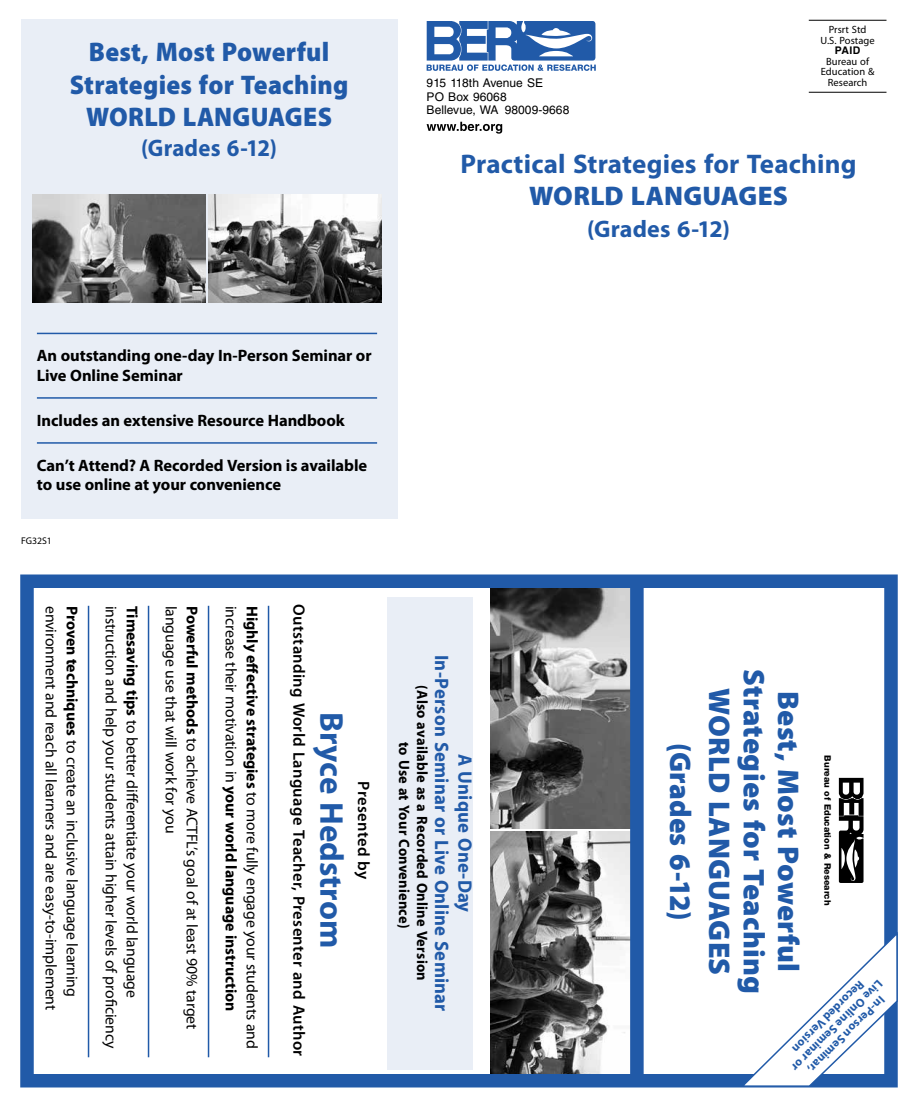
<style>
.page{position:relative;width:918px;height:1107px;background:#fff}
.page>*{position:absolute;margin:0;border:0;box-sizing:border-box;transform-origin:0 0}
.t1{font:700 33px "Myriad Pro";letter-spacing:-.005em;color:#215aa8}
.t2{font:900 30px/34.5px "Myriad Pro";letter-spacing:.005em;color:#215aa8;text-align:center}
.t3{font:900 30px "Myriad Pro";letter-spacing:.005em;color:#215aa8;scale:.96 1}
.t4{font:900 27px/32.4px "Myriad Pro";letter-spacing:.01em;color:#215aa8;text-align:center;scale:.95 1}
.t5{font:700 27px "Myriad Pro";letter-spacing:.005em;color:#215aa8}
.t6{font:900 27px "Myriad Pro";letter-spacing:.01em;color:#215aa8}
.t7{font:700 24px "Myriad Pro";letter-spacing:.005em;color:#215aa8}
.t8{font:700 24px "Myriad Pro";letter-spacing:.005em;color:#215aa8;scale:.95 1}
.t9{font:700 19.5px/23.4px "Myriad Pro";letter-spacing:.01em;color:#215aa8;text-align:center;scale:.96 1}
.t10{font:700 16.5px/19.5px "Myriad Pro";letter-spacing:-.005em;color:#000}
.t11{font:600 16.5px "Myriad Pro";letter-spacing:.02em;color:#000}
.t12{font:15.75px/21px "Myriad Pro";letter-spacing:-.01em;color:#000}
.t13{font:700 15px/18px "Myriad Pro";letter-spacing:.015em;color:#000;text-align:center;scale:.96 1}
.t14{font:700 12px/25.5px "Myriad Pro";color:#215aa8}
.t15{font:12px/13.5px "Helvetica LT Std";letter-spacing:.005em;color:#000}
.t16{font:10.5px/10.5px "Myriad Pro";letter-spacing:.005em;color:#000;text-align:center}
.t17{font:700 10.5px "Helvetica LT Std";color:#000}
.t18{font:9.75px "Myriad Pro";letter-spacing:.005em;color:#000}
.t19{font:800 9px "Helvetica Neue LT Std";color:#000}
.s1{font-weight:700}
</style>
<div class="page">
<div style="left:21px;top:20px;width:376px;height:499px;background:#e9eef6"></div>
<hr style="left:268px;top:606px;width:1px;height:451px;background:#215aa8">
<hr style="left:208px;top:606px;width:1px;height:451px;background:#215aa8">
<hr style="left:148px;top:606px;width:1px;height:451px;background:#215aa8">
<hr style="left:88px;top:606px;width:1px;height:451px;background:#215aa8">
<hr style="left:809px;top:20px;width:78px;height:1px;background:#000">
<hr style="left:809px;top:92px;width:78px;height:1px;background:#000">
<svg style="left:427px;top:21px;width:169px;height:50px"></svg>
<svg style="left:427px;top:122px;width:75px;height:12px"></svg>
<div style="left:388px;top:597px;width:85px;height:472px;background:#e9eef6"></div>
<hr style="left:37px;top:333px;width:340px;height:1px;background:#215aa8">
<hr style="left:37px;top:397px;width:340px;height:2px;background:#215aa8">
<hr style="left:37px;top:442px;width:340px;height:2px;background:#215aa8">
<svg style="left:839px;top:778px;width:25px;height:105px"></svg>
<img style="left:490px;top:589px;width:140px;height:239px">
<img style="left:490px;top:832px;width:140px;height:241px">
<div style="left:20px;top:574px;width:878px;height:514px;border:14px solid #215aa8"></div>
<div style="left:630px;top:579px;width:14px;height:504px;background:#215aa8"></div>
<img style="left:33px;top:194px;width:172px;height:108px">
<img style="left:208px;top:194px;width:173px;height:108px">
<svg style="left:739px;top:931px;width:159px;height:157px"></svg>
<h3 class="t4" style="left:70px;top:35px;width:295px">Best, Most Powerful<br>Strategies for Teaching<br>WORLD LANGUAGES</h3>
<h3 class="t8" style="left:141px;top:132px;width:144px">(Grades 6-12)</h3>
<p class="t16" style="left:821px;top:24px;width:56px">Prsrt Std<br>U.S. Postage</p>
<p class="t17" style="left:835px;top:44px;width:27px">PAID</p>
<p class="t16" style="left:821px;top:56px;width:55px">Bureau of<br>Education &amp;</p>
<p class="t15" style="left:427px;top:76px;width:118px">915 118th Avenue SE</p>
<p class="t16" style="left:828px;top:77px;width:41px">Research</p>
<p class="t15" style="left:427px;top:90px;width:144px">PO Box 96068<br>Bellevue, WA 98009‑9668</p>
<h3 class="t5" style="left:461px;top:146px;width:398px">Practical Strategies for Teaching</h3>
<h3 class="t6" style="left:529px;top:178px;width:260px">WORLD LANGUAGES</h3>
<h3 class="t7" style="left:587px;top:214px;width:144px">(Grades 6-12)</h3>
<p class="t10" style="left:37px;top:345px;width:336px">An outstanding one-day In-Person Seminar or<br>Live Online Seminar</p>
<p class="t10" style="left:37px;top:410px;width:309px">Includes an extensive Resource Handbook</p>
<p class="t10" style="left:37px;top:455px;width:332px">Can’t Attend? A Recorded Version is available to use online at your convenience</p>
<p class="t18" style="left:21px;top:535px;width:32px">FG32S1</p>
<p class="t12" style="left:143px;top:606px;width:393px;rotate:90deg"><span class="s1">Timesaving tips</span> to better differentiate your world language</p>
<p class="t12" style="left:182px;top:606px;width:229px;rotate:90deg">language use that will work for you</p>
<p class="t12" style="left:62px;top:606px;width:406px;rotate:90deg">environment and reach all learners and are easy-to-implement</p>
<p class="t12" style="left:83px;top:606px;width:392px;rotate:90deg"><span class="s1">Proven techniques</span> to create an inclusive language learning</p>
<p class="t12" style="left:122px;top:606px;width:444px;rotate:90deg">instruction and help your students attain higher levels of proficiency</p>
<p class="t12" style="left:203px;top:606px;width:425px;rotate:90deg"><span class="s1">Powerful methods</span> to achieve ACTFL’s goal of at least 90% target</p>
<p class="t12" style="left:263px;top:606px;width:444px;rotate:90deg"><span class="s1">Highly effective strategies</span> to more fully engage your students and increase their motivation in <span class="s1">your world language instruction</span></p>
<p class="t11" style="left:310px;top:604px;width:453px;rotate:90deg">Outstanding World Language Teacher, Presenter and Author</p>
<h1 class="t1" style="left:353px;top:712px;width:237px;rotate:90deg">Bryce Hedstrom</h1>
<p class="t11" style="left:374px;top:781px;width:99px;rotate:90deg">Presented by</p>
<p class="t9" style="left:478px;top:655px;width:373px;rotate:90deg">A Unique One-Day<br>In-Person Seminar or Live Online Seminar</p>
<p class="t13" style="left:432px;top:685px;width:309px;rotate:90deg">(Also available as a Recorded Online Version to Use at Your Convenience)</p>
<h2 class="t3" style="left:700px;top:743px;width:186px;rotate:90deg">(Grades 6-12)</h2>
<h2 class="t2" style="left:807px;top:669px;width:327px;rotate:90deg">Best, Most Powerful<br>Strategies for Teaching<br>WORLD LANGUAGES</h2>
<p class="t19" style="left:833px;top:755px;width:151px;rotate:90deg">Bureau of Education &amp; Research</p>
<p class="t14" style="left:890px;top:991px;width:125px;rotate:135deg">Live Online Seminar or</p>
<p class="t14" style="left:892px;top:1007px;width:105px;rotate:135deg">In-Person Seminar,<br>Recorded Version</p>
</div>
